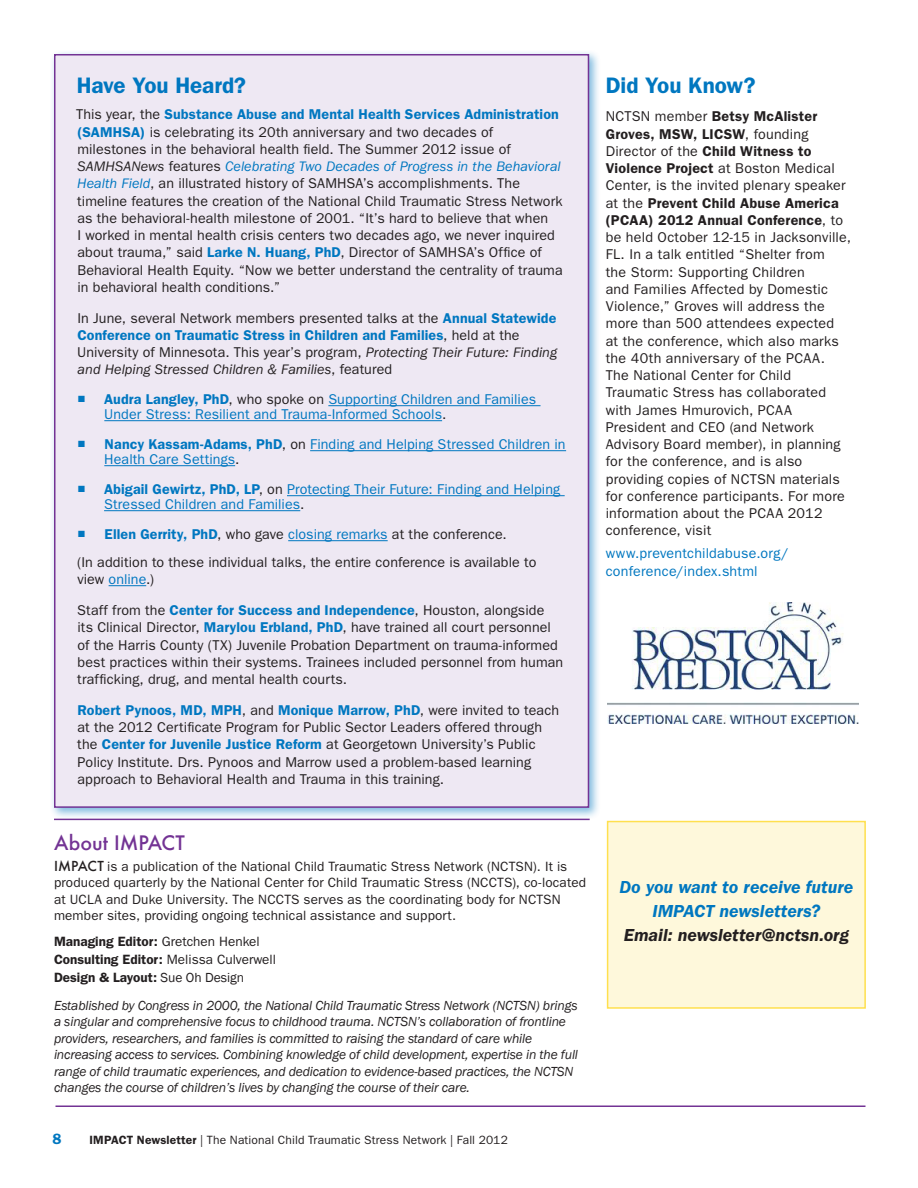
<style>
.page{position:relative;width:918px;height:1188px;background:#fff}
.page>*{position:absolute;margin:0;border:0;box-sizing:border-box;transform-origin:0 0}
.Titles{font:600 22.5px "ITC Franklin Gothic Std";letter-spacing:-.005em;color:#0077c0}
.SH3_Header_2nd_line{font:600 22.5px "ITC Franklin Gothic Std";letter-spacing:-.005em;color:#0077c0}
.Text{font:500 19.5px "Futura";color:#733394}
.SH3_Header_2nd_line-2{font:italic 600 18px/24px "ITC Franklin Gothic Std";color:#0077c0;text-align:center}
.SH3_Header_2nd_line-3{font:italic 600 18px "ITC Franklin Gothic Std";color:#231f20}
.t1{font:600 15px "ITC Franklin Gothic Std";color:#0077c0}
.SH3_Header_2nd_line-4{font:14.25px/17.2px "ITC Franklin Gothic Std";letter-spacing:.01em;color:#231f20}
.SH3_Header_2nd_line-5{font:14.25px/15px "ITC Franklin Gothic Std";letter-spacing:.01em;color:#0077c0}
.t2{font:italic 13.5px/16.5px "Franklin Gothic";letter-spacing:-.01em;color:#231f20}
.Text-2{font:13.5px/16.5px "ITC Franklin Gothic Std";letter-spacing:.01em;color:#231f20}
.t3{font:600 13.5px "ITC Franklin Gothic Std";color:#231f20}
.t4{font:12px "ITC Franklin Gothic Std";letter-spacing:.015em;color:#231f20}
.s1{font-weight:600;color:#0077c0}
.s2{font-style:italic}
.s3{font-style:italic;color:#0077c0}
.s4{font-weight:600}
.s5{color:#231f20}
.s6{color:#0077c0}
.s7{font-family:"Futura";font-weight:500}
.s8{font-weight:400}
.s9{font-family:"Franklin Gothic";font-weight:400}
</style>
<div class="page">
<hr style="left:56px;top:1106px;width:810px;height:1px;background:#733394">
<div style="left:50px;top:50px;width:551px;height:770px;background:#0077c0;opacity:.5"></div>
<div style="left:55px;top:55px;width:533px;height:752px;background:#eee8f3"></div>
<hr style="left:328px;top:405px;width:213px;height:1px;background:#0077c0">
<hr style="left:104px;top:420px;width:338px;height:1px;background:#0077c0">
<hr style="left:310px;top:450px;width:256px;height:1px;background:#0077c0">
<hr style="left:104px;top:465px;width:131px;height:1px;background:#0077c0">
<hr style="left:287px;top:495px;width:278px;height:1px;background:#0077c0">
<hr style="left:104px;top:510px;width:196px;height:1px;background:#0077c0">
<hr style="left:288px;top:540px;width:100px;height:1px;background:#0077c0">
<hr style="left:109px;top:585px;width:37px;height:1px;background:#0077c0">
<img style="left:608px;top:603px;width:251px;height:121px">
<div style="left:607px;top:821px;width:259px;height:188px;background:#fef8db;border:2px solid #ffe04e"></div>
<hr style="left:54px;top:819px;width:536px;height:1px;background:#733394">
<p class="Titles" style="left:77px;top:72px;width:171px">Have You Heard?</p>
<p class="SH3_Header_2nd_line-4" style="left:76px;top:106px;width:488px">This year, the <span class="s1">Substance Abuse and Mental Health Services Administration (SAMHSA)</span> is celebrating its 20th anniversary and two decades of milestones in the behavioral health field. The Summer 2012 issue of <span class="s2">SAMHSANews</span> features <span class="s3">Celebrating Two Decades of Progress in the Behavioral Health Field</span>, an illustrated history of SAMHSA’s accomplishments. The timeline features the creation of the National Child Traumatic Stress Network as the behavioral-health milestone of 2001. “It’s hard to believe that when<br>I worked in mental health crisis centers two decades ago, we never inquired about trauma,” said <span class="s1">Larke N. Huang, PhD</span>, Director of SAMHSA’s Office of Behavioral Health Equity. “Now we better understand the centrality of trauma in behavioral health conditions.”</p>
<p class="SH3_Header_2nd_line-4" style="left:77px;top:309px;width:481px">In June, several Network members presented talks at the <span class="s1">Annual Statewide Conference on Traumatic Stress in Children and Families</span>, held at the University of Minnesota. This year’s program, <span class="s2">Protecting Their Future: Finding and Helping Stressed Children &amp; Families</span>, featured</p>
<p class="SH3_Header_2nd_line-5" style="left:104px;top:392px;width:433px;text-indent:-26px">■ <span class="s4">Audra Langley, PhD</span><span class="s5">, who spoke on</span> Supporting Children and Families<br>Under Stress: Resilient and Trauma-Informed Schools<span class="s5">.</span></p>
<p class="SH3_Header_2nd_line-5" style="left:104px;top:437px;width:463px;text-indent:-26px">■ <span class="s4">Nancy Kassam-Adams, PhD</span><span class="s5">, on</span> Finding and Helping Stressed Children in<br>Health Care Settings<span class="s5">.</span></p>
<p class="SH3_Header_2nd_line-5" style="left:104px;top:482px;width:458px;text-indent:-26px">■ <span class="s4">Abigail Gewirtz, PhD, LP</span><span class="s5">, on</span> Protecting Their Future: Finding and Helping<br>Stressed Children and Families<span class="s5">.</span></p>
<p class="SH3_Header_2nd_line-4" style="left:78px;top:526px;width:430px"><sup>■</sup> <span class="s1">Ellen Gerrity, PhD</span>, who gave <span class="s6">closing remarks</span> at the conference.</p>
<p class="SH3_Header_2nd_line-4" style="left:77px;top:554px;width:461px">(In addition to these individual talks, the entire conference is available to view <span class="s6">online</span>.)</p>
<p class="SH3_Header_2nd_line-4" style="left:77px;top:602px;width:488px">Staff from the <span class="s1">Center for Success and Independence</span>, Houston, alongside its Clinical Director, <span class="s1">Marylou Erbland, PhD</span>, have trained all court personnel of the Harris County (TX) Juvenile Probation Department on trauma-informed best practices within their systems. Trainees included personnel from human trafficking, drug, and mental health courts.</p>
<p class="SH3_Header_2nd_line-4" style="left:77px;top:701px;width:483px"><span class="s1">Robert Pynoos, MD, MPH</span>, and <span class="s1">Monique Marrow, PhD</span>, were invited to teach at the 2012 Certificate Program for Public Sector Leaders offered through the <span class="s1">Center for Juvenile Justice Reform</span> at Georgetown University’s Public Policy Institute. Drs. Pynoos and Marrow used a problem-based learning approach to Behavioral Health and Trauma in this training.</p>
<p class="Text" style="left:54px;top:829px;width:132px">About IMPACT</p>
<p class="Text-2" style="left:54px;top:858px;width:534px"><span class="s7">IMPACT</span> is a publication of the National Child Traumatic Stress Network (NCTSN). It is produced quarterly by the National Center for Child Traumatic Stress (NCCTS), co-located at UCLA and Duke University. The NCCTS serves as the coordinating body for NCTSN member sites, providing ongoing technical assistance and support.</p>
<p class="SH3_Header_2nd_line" style="left:606px;top:72px;width:151px">Did You Know?</p>
<p class="SH3_Header_2nd_line-4" style="left:606px;top:108px;width:247px">NCTSN member <span class="s4">Betsy McAlister Groves, MSW, LICSW</span>, founding Director of the <span class="s4">Child Witness to Violence Project</span> at Boston Medical Center, is the invited plenary speaker at the <span class="s4">Prevent Child Abuse America (PCAA) 2012 Annual Conference</span>, to be held October 12-15 in Jacksonville, FL. In a talk entitled “Shelter from<br>the Storm: Supporting Children<br>and Families Affected by Domestic Violence,” Groves will address the more than 500 attendees expected<br>at the conference, which also marks the 40th anniversary of the PCAA.<br>The National Center for Child Traumatic Stress has collaborated with James Hmurovich, PCAA President and CEO (and Network Advisory Board member), in planning for the conference, and is also providing copies of NCTSN materials for conference participants. For more information about the PCAA 2012 conference, visit</p>
<p class="SH3_Header_2nd_line-5" style="left:606px;top:544px;width:185px;line-height:18px">www.preventchildabuse.org/ conference/index.shtml</p>
<p class="SH3_Header_2nd_line-2" style="left:619px;top:875px;width:235px">Do you want to receive future<br>IMPACT newsletters?</p>
<p class="t3" style="left:54px;top:934px;width:207px">Managing Editor: <span class="s8">Gretchen Henkel</span></p>
<p class="SH3_Header_2nd_line-3" style="left:624px;top:925px;width:227px">Email: newsletter@nctsn.org</p>
<p class="t3" style="left:54px;top:952px;width:223px">Consulting Editor: <span class="s8">Melissa Culverwell</span></p>
<p class="t3" style="left:54px;top:970px;width:192px">Design &amp; Layout: <span class="s9">Sue Oh Design</span></p>
<p class="t2" style="left:54px;top:997px;width:526px">Established by Congress in 2000, the National Child Traumatic Stress Network (NCTSN) brings a singular and comprehensive focus to childhood trauma. NCTSN’s collaboration of frontline providers, researchers, and families is committed to raising the standard of care while increasing access to services. Combining knowledge of child development, expertise in the full range of child traumatic experiences, and dedication to evidence-based practices, the NCTSN changes the course of children’s lives by changing the course of their care.</p>
<p class="t1" style="left:52px;top:1130px;width:10px">8</p>
<p class="t4" style="left:89px;top:1133px;width:420px"><span class="s4">IMPACT Newsletter</span> | The National Child Traumatic Stress Network | Fall 2012</p>
</div>
